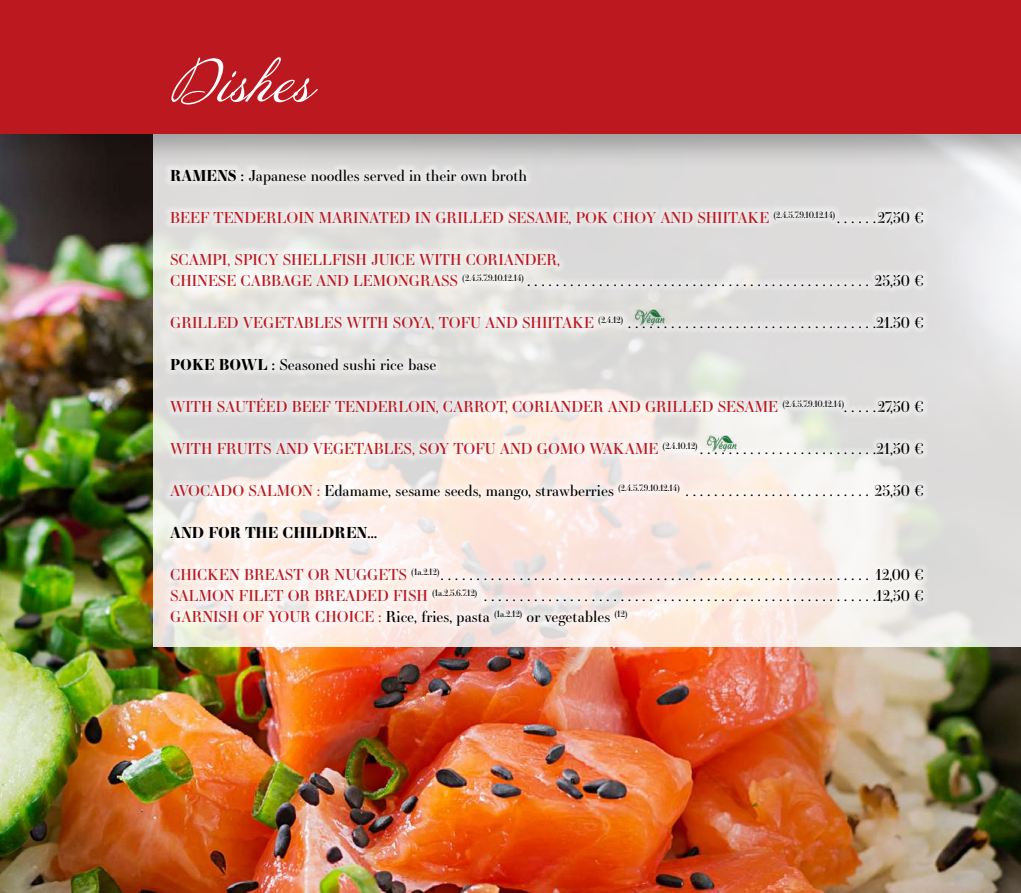
<style>
.page{position:relative;width:1021px;height:893px;background:#fff}
.page>*{position:absolute;margin:0;border:0;box-sizing:border-box;transform-origin:0 0}
.t1{font:54px "Annabelle JF";color:#fff}
.t2{font:15px/21px "Essonnes Display";color:#bb1820}
.t3{font:15px/21px "Essonnes Display";color:#000;text-align:justify}
.t4{font:700 15px "Essonnes Display";color:#000}
.s1{font-weight:700}
.s2{color:#000}
.s3{color:#bb1820}
</style>
<div class="page">
<img style="left:0;top:170px;width:1020px;height:723px">
<svg style="left:153px;top:170px;width:867px;height:476px;background:#e7e4e2"></svg>
<div style="left:0;top:0;width:1020px;height:170px;background:#000;opacity:.3"></div>
<div style="left:0;top:0;width:1020px;height:133px;background:#bb1820"></div>
<svg style="left:163px;top:163px;width:765px;height:468px;background:#ebe6e3"></svg>
<img style="left:627px;top:310px;width:72px;height:15px">
<img style="left:699px;top:436px;width:72px;height:15px">
<h1 class="t1" style="left:170px;top:48px;width:144px">Dishes</h1>
<p class="t3" style="left:170px;top:164px;width:358px"><span class="s1">RAMENS :</span> Japanese noodles served in their own broth</p>
<p class="t2" style="left:170px;top:206px;width:754px">BEEF TENDERLOIN MARINATED IN GRILLED SESAME, POK CHOY AND SHIITAKE <sup>(2.4.5.7.9.10.12.14)</sup> <span class="s2">. . . . . 27,50 €</span></p>
<p class="t2" style="left:170px;top:248px;width:755px">SCAMPI, SPICY SHELLFISH JUICE WITH CORIANDER,<br>CHINESE CABBAGE AND LEMONGRASS <sup>(2.4.5.7.9.10.12.14)</sup> <span class="s2">. . . . . . . . . . . . . . . . . . . . . . . . . . . . . . . . . . . . . . . . . . . . . . . . 25,50 €</span></p>
<p class="t2" style="left:170px;top:311px;width:755px">GRILLED VEGETABLES WITH SOYA, TOFU AND SHIITAKE <sup>(2.4.12)</sup> <span class="s2">. . . . . . . . . . . . . . . . . . . . . . . . . . . . . . . . . . 21.50 €</span></p>
<p class="t3" style="left:170px;top:353px;width:268px"><span class="s1">POKE BOWL :</span> Seasoned sushi rice base</p>
<p class="t2" style="left:170px;top:395px;width:754px">WITH SAUTÉED BEEF TENDERLOIN, CARROT, CORIANDER AND GRILLED SESAME <sup>(2.4.5.7.9.10.12.14)</sup> <span class="s2">. . . . 27,50 €</span></p>
<p class="t2" style="left:170px;top:437px;width:755px">WITH FRUITS AND VEGETABLES, SOY TOFU AND GOMO WAKAME <sup>(2.4.10.12)</sup> <span class="s2">. . . . . . . . . . . . . . . . . . . . . . . . 21,50 €</span></p>
<p class="t3" style="left:170px;top:479px;width:754px"><span class="s3">AVOCADO SALMON :</span> Edamame, sesame seeds, mango, strawberries <sup>(2.4.5.7.9.10.12.14)</sup> . . . . . . . . . . . . . . . . . . . . . . . . . . 25,50 €</p>
<p class="t4" style="left:170px;top:521px;width:209px">AND FOR THE CHILDREN…</p>
<p class="t3" style="left:170px;top:563px;width:755px"><span class="s3">CHICKEN BREAST OR NUGGETS</span> <sup>(1a.2.12)</sup> . . . . . . . . . . . . . . . . . . . . . . . . . . . . . . . . . . . . . . . . . . . . . . . . . . . . . . . . . . . . 12,00 € <span class="s3">SALMON FILET OR BREADED FISH</span> <sup>(1a.2.5.6.7.12)</sup> . . . . . . . . . . . . . . . . . . . . . . . . . . . . . . . . . . . . . . . . . . . . . . . . . . . . . . 12,50 € <span class="s3">GARNISH OF YOUR CHOICE :</span> Rice, fries, pasta <sup>(1a.2.12)</sup> or vegetables <sup>(12)</sup></p>
</div>
